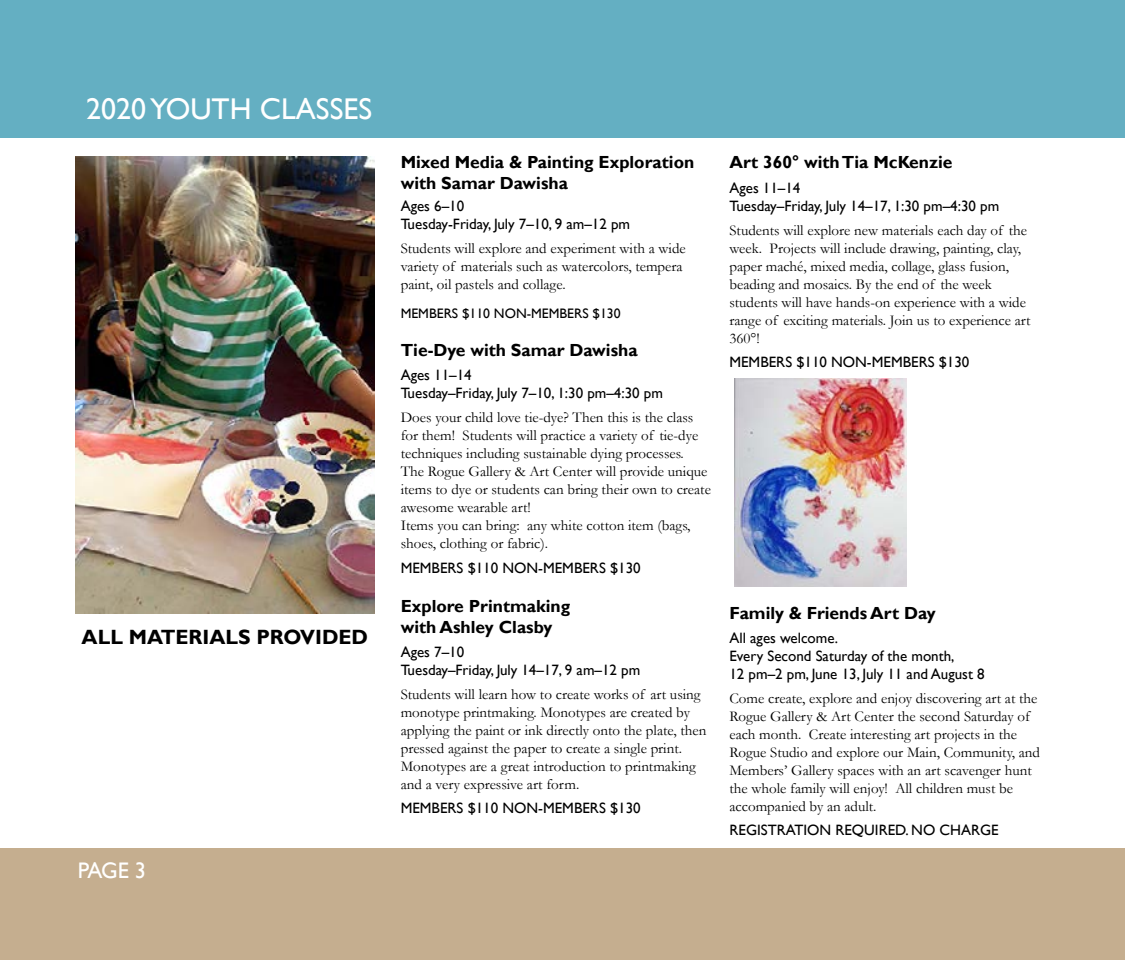
<style>
.page{position:relative;width:1125px;height:960px;background:#fff}
.page>*{position:absolute;margin:0;border:0;box-sizing:border-box;transform-origin:0 0}
.t1{font:30px "Gill Sans";color:#fff}
.t2{font:22.5px "Gill Sans";color:#fff}
.t3{font:700 20.62px "Gill Sans";color:#000}
.t4{font:700 17.5px/21px "Gill Sans";color:#000}
.t5{font:15px/18px "Garamond";color:#000}
.t6{font:15px/18px "Gill Sans";color:#000}
.t7{font:13.75px "Gill Sans";color:#000}
</style>
<div class="page">
<div style="left:1px;top:849px;width:1124px;height:111px;background:#c5ae8f"></div>
<img style="left:75px;top:156px;width:299px;height:458px">
<div style="left:0;top:0;width:1125px;height:138px;background:#64afc2"></div>
<img style="left:734px;top:378px;width:173px;height:209px">
<h1 class="t1" style="left:86px;top:92px;width:287px">2020 YOUTH CLASSES</h1>
<h3 class="t3" style="left:82px;top:625px;width:288px">ALL MATERIALS PROVIDED</h3>
<h2 class="t2" style="left:78px;top:857px;width:70px">PAGE 3</h2>
<p class="t4" style="left:401px;top:152px;width:295px">Mixed Media &amp; Painting Exploration with Samar Dawisha</p>
<p class="t6" style="left:401px;top:197px;width:231px">Ages 6–10<br>Tuesday-Friday, July 7–10, 9 am–12 pm</p>
<p class="t5" style="left:401px;top:239px;width:287px">Students will explore and experiment with a wide variety of materials such as watercolors, tempera paint, oil pastels and collage.</p>
<p class="t7" style="left:401px;top:306px;width:221px">MEMBERS $110 NON-MEMBERS $130</p>
<p class="t4" style="left:401px;top:340px;width:238px">Tie-Dye with Samar Dawisha</p>
<p class="t6" style="left:401px;top:366px;width:264px">Ages 11–14<br>Tuesday–Friday, July 7–10, 1:30 pm–4:30 pm</p>
<p class="t5" style="left:401px;top:408px;width:312px">Does your child love tie-dye? Then this is the class for them! Students will practice a variety of tie-dye techniques including sustainable dying processes.<br>The Rogue Gallery &amp; Art Center will provide unique items to dye or students can bring their own to create awesome wearable art!<br>Items you can bring: any white cotton item (bags, shoes, clothing or fabric).</p>
<p class="t6" style="left:401px;top:559px;width:241px">MEMBERS $110 NON-MEMBERS $130</p>
<p class="t4" style="left:401px;top:596px;width:171px">Explore Printmaking with Ashley Clasby</p>
<p class="t6" style="left:401px;top:643px;width:241px">Ages 7–10<br>Tuesday–Friday, July 14–17, 9 am–12 pm</p>
<p class="t5" style="left:401px;top:685px;width:307px">Students will learn how to create works of art using monotype printmaking. Monotypes are created by applying the paint or ink directly onto the plate, then pressed against the paper to create a single print.<br>Monotypes are a great introduction to printmaking and a very expressive art form.</p>
<p class="t6" style="left:401px;top:800px;width:241px">MEMBERS $110 NON-MEMBERS $130</p>
<p class="t4" style="left:729px;top:152px;width:225px">Art 360° with Tia McKenzie</p>
<p class="t6" style="left:729px;top:179px;width:271px">Ages 11–14<br>Tuesday–Friday, July 14–17, 1:30 pm–4:30 pm</p>
<p class="t5" style="left:729px;top:221px;width:303px">Students will explore new materials each day of the week. Projects will include drawing, painting, clay, paper maché, mixed media, collage, glass fusion, beading and mosaics. By the end of the week students will have hands-on experience with a wide range of exciting materials. Join us to experience art 360°!</p>
<p class="t6" style="left:729px;top:353px;width:241px">MEMBERS $110 NON-MEMBERS $130</p>
<p class="t4" style="left:729px;top:603px;width:208px">Family &amp; Friends Art Day</p>
<p class="t6" style="left:729px;top:629px;width:257px">All ages welcome.<br>Every Second Saturday of the month,<br>12 pm–2 pm, June 13, July 11 and August 8</p>
<p class="t5" style="left:729px;top:689px;width:312px">Come create, explore and enjoy discovering art at the Rogue Gallery &amp; Art Center the second Saturday of each month. Create interesting art projects in the Rogue Studio and explore our Main, Community, and Members’ Gallery spaces with an art scavenger hunt the whole family will enjoy! All children must be accompanied by an adult.</p>
<p class="t6" style="left:729px;top:822px;width:271px">REGISTRATION REQUIRED. NO CHARGE</p>
</div>
